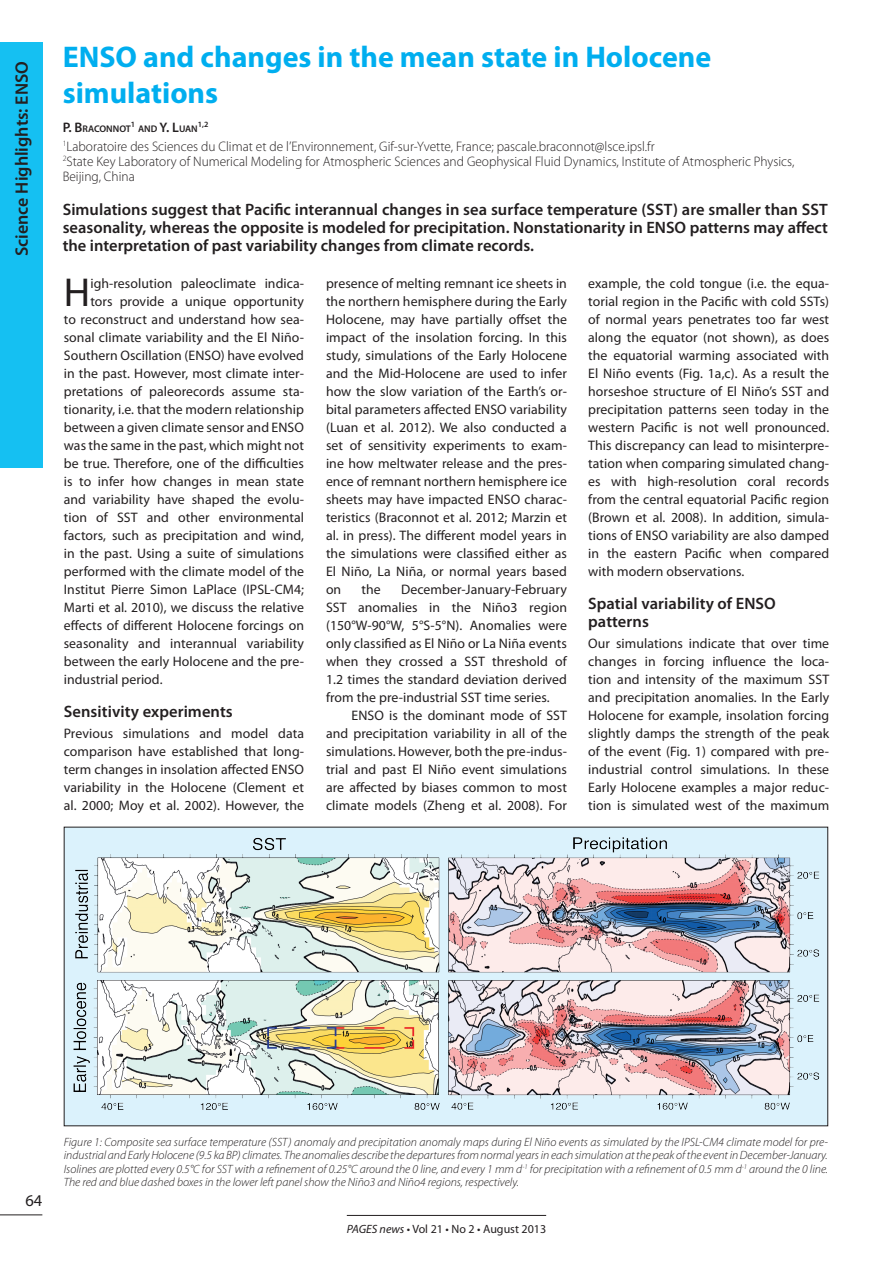
<style>
.page{position:relative;width:893px;height:1263px;background:#fff}
.page>*{position:absolute;margin:0;border:0;box-sizing:border-box;transform-origin:0 0}
.t1{font:40.5px "Myriad Pro";color:#231f20}
.t2{font:700 30px/36px "Myriad Pro";color:#00aeef}
.t3{font:600 18px "Myriad Pro";color:#231f20}
.t4{font:600 16.5px/18px "Myriad Pro";color:#231f20;text-align:justify}
.t5{font:16.5px "Myriad Pro";color:#231f20}
.t6{font:13.8px/18px "Myriad Pro";letter-spacing:.005em;color:#231f20;text-align:justify}
.t7{font:300 13.8px/15px "Myriad Pro";color:#231f20}
.t8{font:italic 300 12px/13.5px "Myriad Pro";color:#231f20;text-align:justify}
.t9{font:12px "Myriad Pro";color:#231f20}
.t10{font:600 9.6px "Myriad Pro";color:#231f20}
.t11{font:600 8.1px "Myriad Pro";color:#231f20}
.s1{font-size:13.8px}
.s2{font-style:italic}
</style>
<div class="page">
<hr style="left:0;top:1214px;width:42px;height:1px;background:#231f20">
<hr style="left:347px;top:1215px;width:199px;height:1px;background:#231f20">
<div style="left:0;top:43px;width:42px;height:425px;background:#15c0f2"></div>
<div style="left:64px;top:827px;width:764px;height:299px;background:#dbf2fc"></div>
<img style="left:73px;top:837px;width:747px;height:273px">
<h3 class="t3" style="left:10px;top:256px;width:197px;rotate:-90deg">Science Highlights: ENSO</h3>
<h2 class="t2" style="left:63px;top:38px;width:650px">ENSO and changes in the mean state in Holocene simulations</h2>
<p class="t10" style="left:63px;top:122px;width:70px"><span class="s1">P. B</span>RACONNOT</p>
<p class="t11" style="left:131px;top:119px;width:6px">1</p>
<p class="t10" style="left:138px;top:122px;width:61px">AND <span class="s1">Y. L</span>UAN</p>
<p class="t11" style="left:198px;top:119px;width:12px">1,2</p>
<p class="t7" style="left:63px;top:139px;width:733px"><sup>1</sup>Laboratoire des Sciences du Climat et de l’Environnement, Gif-sur-Yvette, France; pascale.braconnot@lsce.ipsl.fr<br><sup>2</sup>State Key Laboratory of Numerical Modeling for Atmospheric Sciences and Geophysical Fluid Dynamics, Institute of Atmospheric Physics,<br>Beijing, China</p>
<p class="t4" style="left:63px;top:200px;width:767px">Simulations suggest that Pacific interannual changes in sea surface temperature (SST) are smaller than SST seasonality, whereas the opposite is modeled for precipitation. Nonstationarity in ENSO patterns may affect the interpretation of past variability changes from climate records.</p>
<h1 class="t1" style="left:64px;top:267px;width:28px">H</h1>
<p class="t6" style="left:90px;top:274px;width:215px">igh-resolution paleoclimate indica-</p>
<p class="t6" style="left:326px;top:274px;width:242px">presence of melting remnant ice sheets in the northern hemisphere during the Early Holocene, may have partially offset the impact of the insolation forcing. In this study, simulations of the Early Holocene and the Mid-Holocene are used to infer how the slow variation of the Earth’s or&shy;bital parameters affected ENSO variability (Luan et al. 2012). We also conducted a set of sensitivity experiments to exam&shy;ine how meltwater release and the pres&shy;ence of remnant northern hemisphere ice sheets may have impacted ENSO charac&shy;teristics (Braconnot et al. 2012; Marzin et al. in press). The different model years in the simulations were classified either as El Niño, La Niña, or normal years based on</p>
<p class="t6" style="left:588px;top:274px;width:242px">example, the cold tongue (i.e. the equa&shy;torial region in the Pacific with cold SSTs) of normal years penetrates too far west along the equator (not shown), as does the equatorial warming associated with El Niño events (Fig. 1a,c). As a result the horseshoe structure of El Niño’s SST and precipitation patterns seen today in the western Pacific is not well pronounced.<br>This discrepancy can lead to misinterpre&shy;tation when comparing simulated chang&shy;es with high-resolution coral records from the central equatorial Pacific region (Brown et al. 2008). In addition, simula&shy;tions of ENSO variability are also damped in the eastern Pacific when compared with modern observations.</p>
<p class="t4" style="left:588px;top:594px;width:189px">Spatial variability of ENSO patterns</p>
<p class="t6" style="left:588px;top:634px;width:242px">Our simulations indicate that over time changes in forcing influence the loca&shy;tion and intensity of the maximum SST and precipitation anomalies. In the Early Holocene for example, insolation forcing slightly damps the strength of the peak of the event (Fig. 1) compared with pre&shy;industrial control simulations. In these Early Holocene examples a major reduc&shy;tion is simulated west of the maximum</p>
<p class="t6" style="left:90px;top:292px;width:215px">tors provide a unique opportunity</p>
<p class="t6" style="left:64px;top:310px;width:242px">to reconstruct and understand how sea-</p>
<p class="t6" style="left:64px;top:328px;width:242px">sonal climate variability and the El Niño-</p>
<p class="t6" style="left:64px;top:346px;width:242px">Southern Oscillation (ENSO) have evolved</p>
<p class="t6" style="left:64px;top:364px;width:242px">in the past. However, most climate inter-</p>
<p class="t6" style="left:64px;top:382px;width:242px">pretations of paleorecords assume sta-</p>
<p class="t6" style="left:64px;top:400px;width:242px">tionarity, i.e. that the modern relationship</p>
<p class="t6" style="left:64px;top:418px;width:242px">between a given climate sensor and ENSO</p>
<p class="t6" style="left:64px;top:436px;width:242px">was the same in the past, which might not</p>
<p class="t6" style="left:64px;top:454px;width:242px">be true. Therefore, one of the difficulties</p>
<p class="t6" style="left:64px;top:472px;width:242px">is to infer how changes in mean state</p>
<p class="t6" style="left:64px;top:490px;width:242px">and variability have shaped the evolu-</p>
<p class="t6" style="left:64px;top:508px;width:242px">tion of SST and other environmental</p>
<p class="t6" style="left:64px;top:526px;width:242px">factors, such as precipitation and wind,</p>
<p class="t6" style="left:64px;top:544px;width:242px">in the past. Using a suite of simulations</p>
<p class="t6" style="left:64px;top:562px;width:242px">performed with the climate model of the</p>
<p class="t6" style="left:64px;top:580px;width:242px">Institut Pierre Simon LaPlace (IPSL-CM4;</p>
<p class="t6" style="left:64px;top:598px;width:242px">Marti et al. 2010), we discuss the relative</p>
<p class="t6" style="left:64px;top:616px;width:242px">effects of different Holocene forcings on</p>
<p class="t6" style="left:64px;top:634px;width:242px">seasonality and interannual variability</p>
<p class="t6" style="left:64px;top:652px;width:242px">between the early Holocene and the pre-</p>
<p class="t6" style="left:64px;top:670px;width:100px">industrial period.</p>
<p class="t4" style="left:64px;top:702px;width:171px">Sensitivity experiments</p>
<p class="t6" style="left:64px;top:724px;width:242px">Previous simulations and model data comparison have established that long&shy;term changes in insolation affected ENSO variability in the Holocene (Clement et al. 2000; Moy et al. 2002). However, the</p>
<p class="t6" style="left:326px;top:580px;width:242px;text-indent:75px">December-January-February SST anomalies in the Niño3 region (150°W-90°W, 5°S-5°N). Anomalies were only classified as El Niño or La Niña events when they crossed a SST threshold of 1.2 times the standard deviation derived from the pre-industrial SST time series.</p>
<p class="t6" style="left:326px;top:706px;width:242px;text-indent:26px">ENSO is the dominant mode of SST and precipitation variability in all of the simulations. However, both the pre-indus&shy;trial and past El Niño event simulations are affected by biases common to most climate models (Zheng et al. 2008). For</p>
<p class="t6" style="left:362px;top:580px;width:21px">the</p>
<p class="t5" style="left:25px;top:1190px;width:18px">64</p>
<p class="t8" style="left:64px;top:1135px;width:766px">Figure 1: Composite sea surface temperature (SST) anomaly and precipitation anomaly maps during El Niño events as simulated by the IPSL-CM4 climate model for pre&shy;industrial and Early Holocene (9.5 ka BP) climates. The anomalies describe the departures from normal years in each simulation at the peak of the event in December-January.<br>Isolines are plotted every 0.5°C for SST with a refinement of 0.25°C around the 0 line, and every 1 mm d<sup>-1</sup> for precipitation with a refinement of 0.5 mm d<sup>-1</sup> around the 0 line.<br>The red and blue dashed boxes in the lower left panel show the Niño3 and Niño4 regions, respectively.</p>
<p class="t9" style="left:347px;top:1221px;width:201px"><span class="s2">PAGES news</span> • Vol 21 • No 2 • August 2013</p>
</div>
